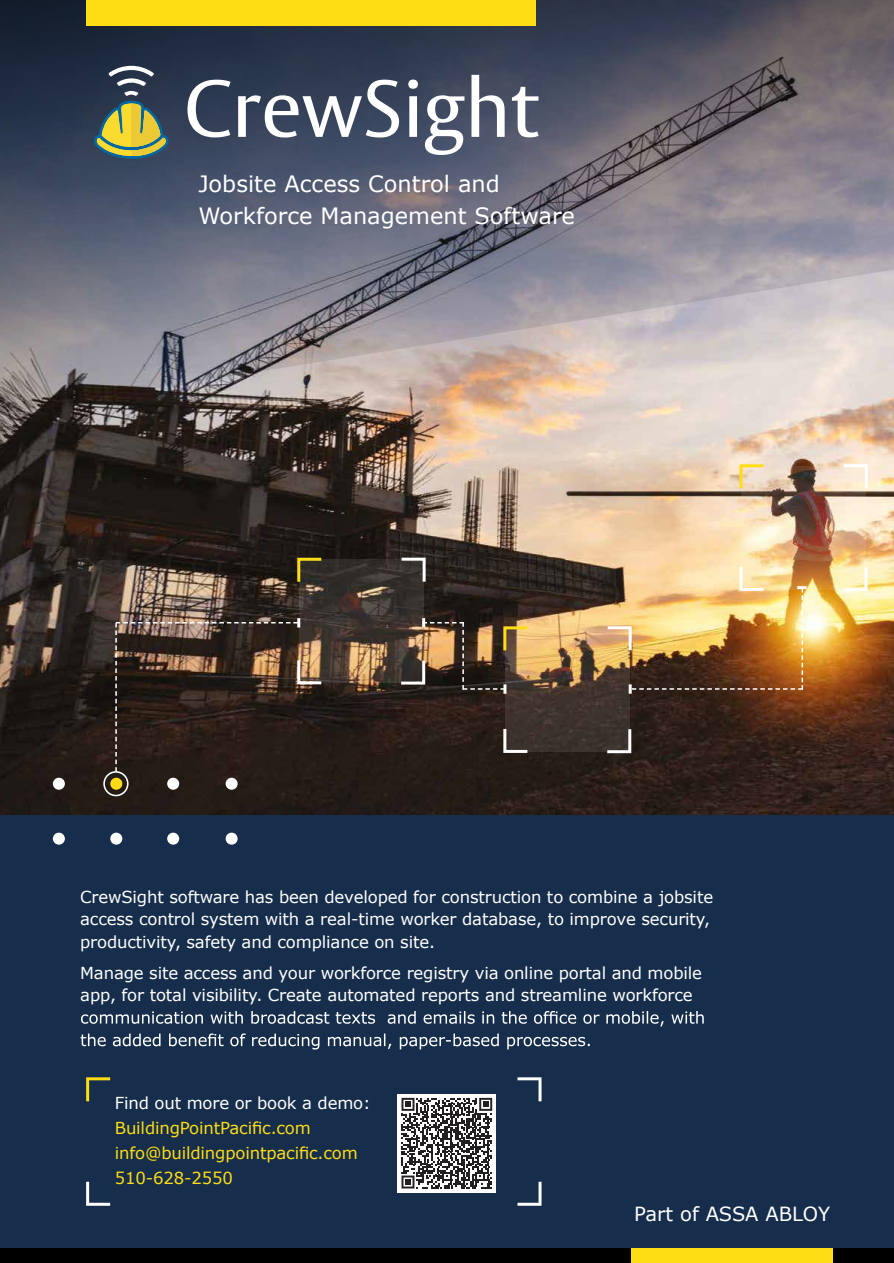
<style>
.page{position:relative;width:894px;height:1263px;background:#fff}
.page>*{position:absolute;margin:0;border:0;box-sizing:border-box;transform-origin:0 0}
.t1{font:22.5px/32.5px "Verdana";color:#fff}
.t2{font:19.5px "Verdana";letter-spacing:-.005em;color:#fff}
.t3{font:16.5px/22.5px "Verdana";letter-spacing:-.01em;color:#fff}
.t4{font:16.5px/24.9px "Verdana";letter-spacing:-.01em;color:#ffdd14}
</style>
<div class="page">
<div style="left:0;top:814px;width:893px;height:434px;background:#162e4b"></div>
<img style="left:0;top:415px;width:893px;height:399px">
<svg style="left:0;top:0;width:893px;height:415px;background:#797781"></svg>
<svg style="left:81px;top:1011px;width:622px;height:15px"></svg>
<svg style="left:81px;top:1033px;width:508px;height:16px"></svg>
<svg style="left:86px;top:1181px;width:24px;height:24px"></svg>
<svg style="left:517px;top:1181px;width:24px;height:24px"></svg>
<svg style="left:86px;top:1077px;width:24px;height:24px"></svg>
<svg style="left:517px;top:1077px;width:24px;height:24px"></svg>
<div style="left:54px;top:833px;width:10px;height:11px;background:#fff;border-radius:50%"></div>
<div style="left:53px;top:832px;width:12px;height:12px;border:2px solid #fff;border-radius:50%"></div>
<div style="left:226px;top:833px;width:11px;height:11px;background:#fff;border-radius:50%"></div>
<div style="left:225px;top:832px;width:12px;height:12px;border:2px solid #fff;border-radius:50%"></div>
<div style="left:54px;top:778px;width:10px;height:11px;background:#fff;border-radius:50%"></div>
<div style="left:53px;top:777px;width:12px;height:12px;border:2px solid #fff;border-radius:50%"></div>
<div style="left:226px;top:778px;width:11px;height:11px;background:#fff;border-radius:50%"></div>
<div style="left:225px;top:777px;width:12px;height:12px;border:2px solid #fff;border-radius:50%"></div>
<div style="left:111px;top:833px;width:10px;height:11px;background:#fff;border-radius:50%"></div>
<div style="left:110px;top:832px;width:12px;height:12px;border:2px solid #fff;border-radius:50%"></div>
<div style="left:168px;top:833px;width:10px;height:11px;background:#fff;border-radius:50%"></div>
<div style="left:167px;top:832px;width:12px;height:12px;border:2px solid #fff;border-radius:50%"></div>
<div style="left:111px;top:778px;width:10px;height:11px;background:#ffdd14;border-radius:50%"></div>
<div style="left:110px;top:777px;width:12px;height:12px;border:2px solid #ffdd14;border-radius:50%"></div>
<div style="left:168px;top:778px;width:10px;height:11px;background:#fff;border-radius:50%"></div>
<div style="left:167px;top:777px;width:12px;height:12px;border:2px solid #fff;border-radius:50%"></div>
<div style="left:103px;top:771px;width:25px;height:25px;border:2px solid #fff;border-radius:50%"></div>
<div style="left:0;top:1248px;width:893px;height:15px;background:#000"></div>
<div style="left:631px;top:1248px;width:201px;height:15px;background:#ffdd14"></div>
<div style="left:86px;top:0;width:450px;height:25px;background:#ffdd14"></div>
<svg style="left:398px;top:556px;width:29px;height:28px"></svg>
<svg style="left:299px;top:559px;width:124px;height:123px;background:#4e4137"></svg>
<svg style="left:296px;top:556px;width:28px;height:29px"></svg>
<img style="left:505px;top:628px;width:124px;height:123px">
<svg style="left:501px;top:726px;width:29px;height:28px"></svg>
<svg style="left:604px;top:726px;width:28px;height:28px"></svg>
<svg style="left:840px;top:463px;width:29px;height:28px"></svg>
<img style="left:741px;top:466px;width:124px;height:123px">
<svg style="left:737px;top:463px;width:29px;height:28px"></svg>
<svg style="left:840px;top:564px;width:28px;height:28px"></svg>
<img style="left:115px;top:618px;width:209px;height:153px">
<img style="left:398px;top:618px;width:132px;height:75px">
<img style="left:604px;top:564px;width:202px;height:129px">
<svg style="left:187px;top:80px;width:43px;height:57px"></svg>
<svg style="left:238px;top:80px;width:161px;height:57px"></svg>
<svg style="left:408px;top:80px;width:10px;height:57px"></svg>
<svg style="left:425px;top:95px;width:39px;height:60px"></svg>
<svg style="left:471px;top:75px;width:33px;height:62px"></svg>
<svg style="left:511px;top:87px;width:27px;height:50px"></svg>
<svg style="left:94px;top:66px;width:75px;height:93px;background:#6a7358"></svg>
<svg style="left:132px;top:138px;width:34px;height:18px"></svg>
<div style="left:397px;top:1094px;width:98px;height:98px;background:#fff"></div>
<svg style="left:401px;top:1097px;width:91px;height:91px"></svg>
<h1 class="t1" style="left:198px;top:167px;width:378px">Jobsite Access Control and<br>Workforce Management Software</h1>
<p class="t3" style="left:80px;top:885px;width:634px">CrewSight software has been developed for construction to combine a jobsite access control system with a real-time worker database, to improve security, productivity, safety and compliance on site.</p>
<p class="t3" style="left:80px;top:961px;width:623px">Manage site access and your workforce registry via online portal and mobile app, for total visibility. Create automated reports and streamline workforce</p>
<p class="t3" style="left:115px;top:1091px;width:257px">Find out more or book a demo:</p>
<p class="t4" style="left:115px;top:1115px;width:244px">BuildingPointPacific.com info@buildingpointpacific.com<br>510-628-2550</p>
<p class="t2" style="left:634px;top:1201px;width:197px">Part of ASSA ABLOY</p>
</div>
